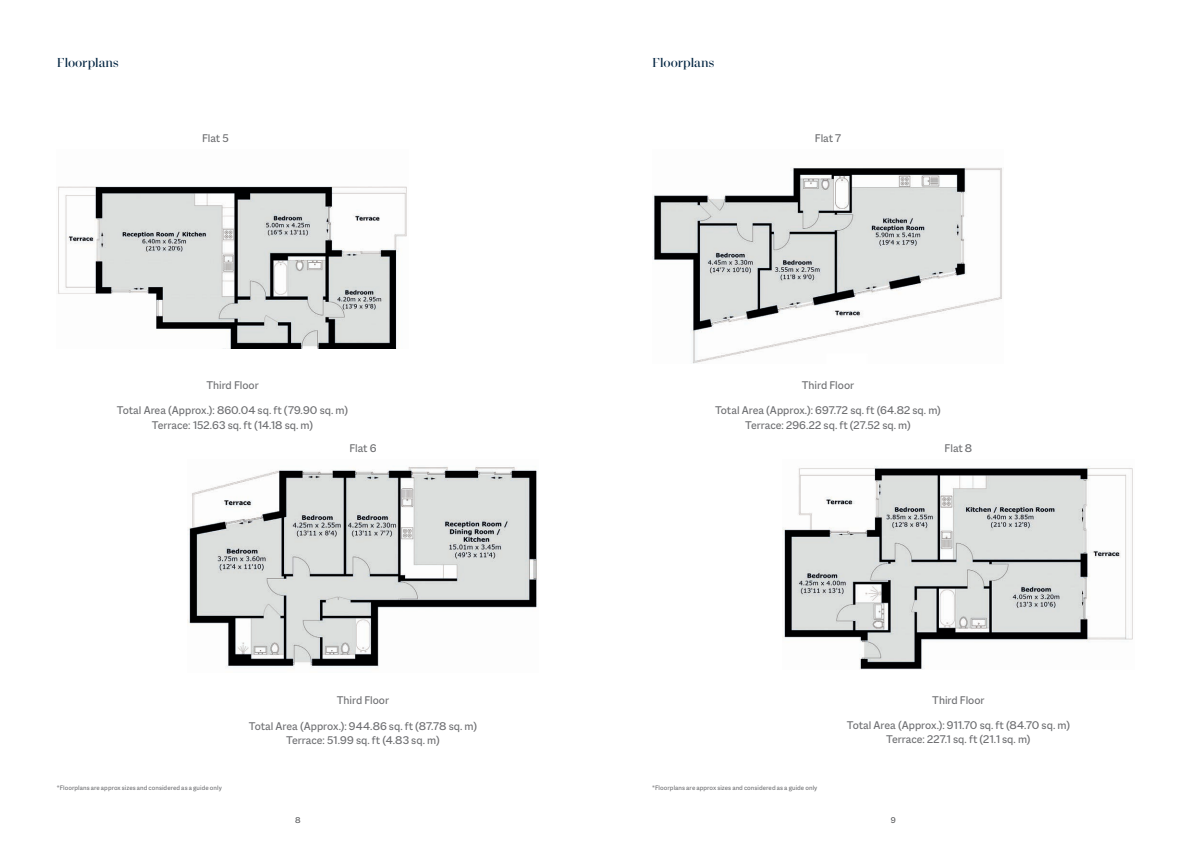
<style>
.page{position:relative;width:1191px;height:842px;background:#fff}
.page>*{position:absolute;margin:0;border:0;box-sizing:border-box;transform-origin:0 0}
.Text_Headding{font:14px "Macklin Display";color:#002340}
.t1{font:12px/14.4px "Macklin Sans";color:#6c6d70;text-align:center}
.t2{font:9px "Macklin Sans";color:#57585a}
.t3{font:7px "Macklin Sans";letter-spacing:.01em;color:#6c6d70}
</style>
<div class="page">
<img style="left:58px;top:186px;width:349px;height:163px">
<img style="left:187px;top:466px;width:351px;height:202px">
<img style="left:652px;top:167px;width:350px;height:196px">
<img style="left:782px;top:466px;width:351px;height:203px">
<div style="left:826px;top:353px;width:41px;height:17px;background:#fff"></div>
<p class="Text_Headding" style="left:57px;top:54px;width:64px">Floorplans</p>
<p class="Text_Headding" style="left:652px;top:54px;width:64px">Floorplans</p>
<p class="t1" style="left:202px;top:131px;width:28px">Flat 5</p>
<p class="t1" style="left:815px;top:131px;width:28px">Flat 7</p>
<p class="t1" style="left:206px;top:378px;width:54px">Third Floor</p>
<p class="t1" style="left:802px;top:378px;width:54px">Third Floor</p>
<p class="t1" style="left:117px;top:403px;width:233px">Total Area (Approx.): 860.04 sq. ft (79.90 sq. m)<br>Terrace: 152.63 sq. ft (14.18 sq. m)</p>
<p class="t1" style="left:715px;top:403px;width:227px">Total Area (Approx.): 697.72 sq. ft (64.82 sq. m)<br>Terrace: 296.22 sq. ft (27.52 sq. m)</p>
<p class="t1" style="left:349px;top:441px;width:29px">Flat 6</p>
<p class="t1" style="left:944px;top:441px;width:29px">Flat 8</p>
<p class="t1" style="left:337px;top:692px;width:54px">Third Floor</p>
<p class="t1" style="left:932px;top:692px;width:54px">Third Floor</p>
<p class="t1" style="left:249px;top:719px;width:230px">Total Area (Approx.): 944.86 sq. ft (87.78 sq. m)<br>Terrace: 51.99 sq. ft (4.83 sq. m)</p>
<p class="t1" style="left:847px;top:718px;width:225px">Total Area (Approx.): 911.70 sq. ft (84.70 sq. m)<br>Terrace: 227.1 sq. ft (21.1 sq. m)</p>
<p class="t3" style="left:57px;top:784px;width:167px">*Floorplans are approx sizes and considered as a guide only</p>
<p class="t3" style="left:652px;top:784px;width:167px">*Floorplans are approx sizes and considered as a guide only</p>
<p class="t2" style="left:295px;top:815px;width:7px">8</p>
<p class="t2" style="left:890px;top:815px;width:7px">9</p>
</div>
